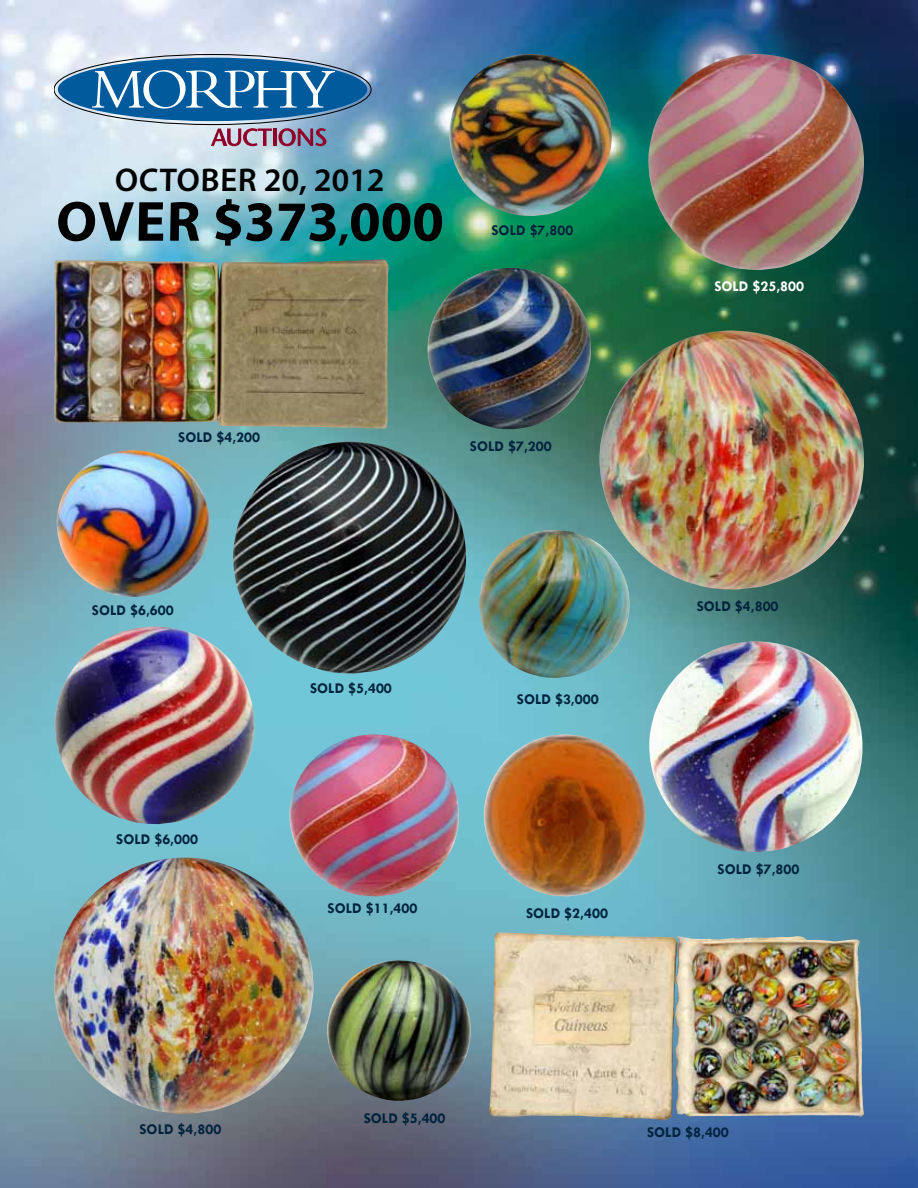
<style>
.page{position:relative;width:918px;height:1188px;background:#fff}
.page>*{position:absolute;margin:0;border:0;box-sizing:border-box;transform-origin:0 0}
.t1{font:700 57px "Myriad Pro";color:#000}
.t2{font:600 33px "Myriad Pro";color:#000}
.t3{font:700 15px "Tw Cen";color:#00233d}
.t4{font:700 15px "Tw Cen";color:#fff}
.s1{font-size:39px}
</style>
<div class="page">
<img style="left:0;top:0;width:918px;height:1188px">
<div style="left:58px;top:58px;width:309px;height:63px;background:#005a9c;border-radius:50%"></div>
<svg style="left:92px;top:70px;width:243px;height:39px"></svg>
<svg style="left:211px;top:128px;width:61px;height:18px"></svg>
<hr style="left:273px;top:129px;width:3px;height:17px;background:#910028">
<svg style="left:278px;top:128px;width:48px;height:18px"></svg>
<img style="left:648px;top:641px;width:217px;height:211px">
<img style="left:599px;top:330px;width:266px;height:260px">
<img style="left:55px;top:450px;width:157px;height:147px">
<img style="left:53px;top:626px;width:204px;height:198px">
<img style="left:231px;top:442px;width:238px;height:232px">
<img style="left:478px;top:530px;width:154px;height:148px">
<img style="left:326px;top:960px;width:147px;height:141px">
<img style="left:647px;top:54px;width:217px;height:216px">
<img style="left:54px;top:259px;width:335px;height:170px">
<img style="left:54px;top:858px;width:260px;height:256px">
<img style="left:289px;top:734px;width:170px;height:162px">
<img style="left:428px;top:268px;width:163px;height:161px">
<img style="left:484px;top:734px;width:162px;height:162px">
<img style="left:490px;top:932px;width:10px;height:165px">
<img style="left:449px;top:54px;width:163px;height:162px">
<h2 class="t2" style="left:115px;top:159px;width:272px">OCTOBER 20, 2012</h2>
<h1 class="t1" style="left:56px;top:184px;width:390px">OVER $373<span class="s1">,</span>000</h1>
<p class="t3" style="left:492px;top:221px;width:83px">SOLD $7,800</p>
<p class="t3" style="left:178px;top:429px;width:83px">SOLD $4,200</p>
<p class="t3" style="left:470px;top:437px;width:83px">SOLD $7,200</p>
<p class="t4" style="left:714px;top:277px;width:91px">SOLD $25,800</p>
<p class="t3" style="left:92px;top:601px;width:83px">SOLD $6,600</p>
<p class="t3" style="left:697px;top:597px;width:83px">SOLD $4,800</p>
<p class="t3" style="left:116px;top:830px;width:83px">SOLD $6,000</p>
<p class="t3" style="left:139px;top:1120px;width:83px">SOLD $4,800</p>
<p class="t3" style="left:310px;top:679px;width:83px">SOLD $5,400</p>
<p class="t3" style="left:328px;top:899px;width:91px">SOLD $11,400</p>
<p class="t3" style="left:517px;top:690px;width:83px">SOLD $3,000</p>
<p class="t3" style="left:526px;top:904px;width:83px">SOLD $2,400</p>
<p class="t3" style="left:718px;top:861px;width:83px">SOLD $7,800</p>
<p class="t3" style="left:364px;top:1109px;width:83px">SOLD $5,400</p>
<p class="t3" style="left:647px;top:1123px;width:83px">SOLD $8,400</p>
</div>
